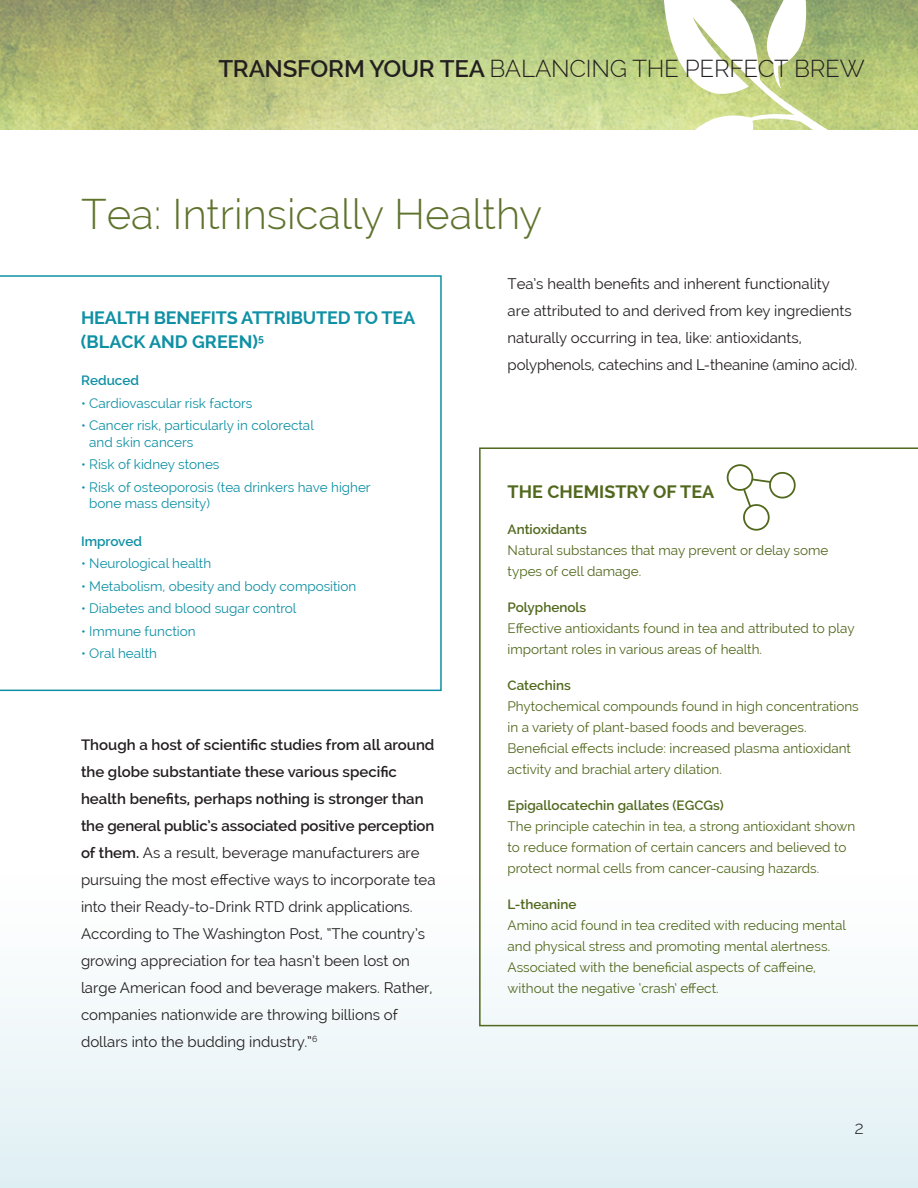
<style>
.page{position:relative;width:918px;height:1188px;background:#fff}
.page>*{position:absolute;margin:0;border:0;box-sizing:border-box;transform-origin:0 0}
.t1{font:300 42px "Raleway";color:#5f732d}
.t2{font:300 24px "Raleway";letter-spacing:-.01em;color:#231f20}
.t3{font:700 18px/24px "Raleway";letter-spacing:-.01em;color:#0f90a4}
.t4{font:700 18px "Raleway";color:#51681d}
.t5{font:300 18px "Raleway";color:#231f20}
.t6{font:15px/27px "Raleway";color:#231f20}
.t7{font:13.5px/21px "Raleway";color:#51681d}
.t8{font:13.5px "Raleway";color:#0f90a4}
.t9{font:600 13.5px "Raleway";color:#51681d}
.t10{font:600 13.5px "Raleway";color:#0f90a4}
.s1{font-weight:600}
.s2{color:#fff}
</style>
<div class="page">
<img style="left:0;top:0;width:918px;height:130px">
<svg style="left:663px;top:0;width:173px;height:130px"></svg>
<div style="left:0;top:870px;width:918px;height:318px;background:linear-gradient(to bottom,#fff,#dfeff4)"></div>
<svg style="left:0;top:275px;width:442px;height:416px"></svg>
<svg style="left:479px;top:447px;width:439px;height:579px"></svg>
<h2 class="t2" style="left:218px;top:54px;width:648px"><span class="s1">Transform Your Tea</span> BALANCING THE PERFECT BREW</h2>
<h1 class="t1" style="left:81px;top:190px;width:463px">TEA: I NTRINSICALLY H EALTHY</h1>
<p class="t3" style="left:81px;top:305px;width:336px">HEALTH BENEFITS ATTRIBUTED TO TEA (BLACK AND GREEN)<sup>5</sup></p>
<p class="t10" style="left:81px;top:373px;width:60px">Reduced</p>
<p class="t8" style="left:81px;top:395px;width:173px">• Cardiovascular risk factors</p>
<p class="t8" style="left:81px;top:418px;width:234px">• Cancer risk, particularly in colorectal</p>
<p class="t8" style="left:81px;top:434px;width:114px"><span class="s2">•</span> and skin cancers</p>
<p class="t8" style="left:81px;top:457px;width:140px">• Risk of kidney stones</p>
<p class="t8" style="left:81px;top:479px;width:291px">• Risk of osteoporosis (tea drinkers have higher</p>
<p class="t8" style="left:81px;top:496px;width:130px"><span class="s2">•</span> bone mass density)</p>
<p class="t10" style="left:81px;top:533px;width:63px">Improved</p>
<p class="t8" style="left:81px;top:556px;width:132px">• Neurological health</p>
<p class="t8" style="left:81px;top:578px;width:277px">• Metabolism, obesity and body composition</p>
<p class="t8" style="left:81px;top:601px;width:217px">• Diabetes and blood sugar control</p>
<p class="t8" style="left:81px;top:623px;width:116px">• Immune function</p>
<p class="t8" style="left:81px;top:646px;width:78px">• Oral health</p>
<p class="t6" style="left:81px;top:731px;width:356px"><span class="s1">Though a host of scientific studies from all around the globe substantiate these various specific health benefits, perhaps nothing is stronger than the general public’s associated positive perception of them.</span> As a result, beverage manufacturers are pursuing the most effective ways to incorporate tea into their Ready-to-Drink RTD drink applications.<br>According to The Washington Post, “The country’s growing appreciation for tea hasn’t been lost on large American food and beverage makers. Rather, companies nationwide are throwing billions of dollars into the budding industry.”<sup>6</sup></p>
<p class="t6" style="left:508px;top:271px;width:351px">Tea’s health benefits and inherent functionality<br>are attributed to and derived from key ingredients naturally occurring in tea, like: antioxidants, polyphenols, catechins and L-theanine (amino acid).</p>
<p class="t4" style="left:508px;top:481px;width:208px">THE CHEMISTRY OF TEA</p>
<p class="t9" style="left:508px;top:521px;width:81px">Antioxidants</p>
<p class="t7" style="left:508px;top:540px;width:322px">Natural substances that may prevent or delay some types of cell damage.</p>
<p class="t9" style="left:508px;top:599px;width:80px">Polyphenols</p>
<p class="t7" style="left:508px;top:618px;width:349px">Effective antioxidants found in tea and attributed to play important roles in various areas of health.</p>
<p class="t9" style="left:508px;top:677px;width:65px">Catechins</p>
<p class="t7" style="left:508px;top:696px;width:353px">Phytochemical compounds found in high concentrations in a variety of plant-based foods and beverages.<br>Beneficial effects include: increased plasma antioxidant activity and brachial artery dilation.</p>
<p class="t9" style="left:508px;top:797px;width:218px">Epigallocatechin gallates (EGCGs)</p>
<p class="t7" style="left:508px;top:816px;width:349px">The principle catechin in tea, a strong antioxidant shown to reduce formation of certain cancers and believed to protect normal cells from cancer-causing hazards.</p>
<p class="t9" style="left:508px;top:896px;width:70px">L-theanine</p>
<p class="t7" style="left:508px;top:915px;width:340px">Amino acid found in tea credited with reducing mental and physical stress and promoting mental alertness.<br>Associated with the beneficial aspects of caffeine, without the negative ‘crash’ effect.</p>
<p class="t5" style="left:855px;top:1117px;width:11px">2</p>
</div>
